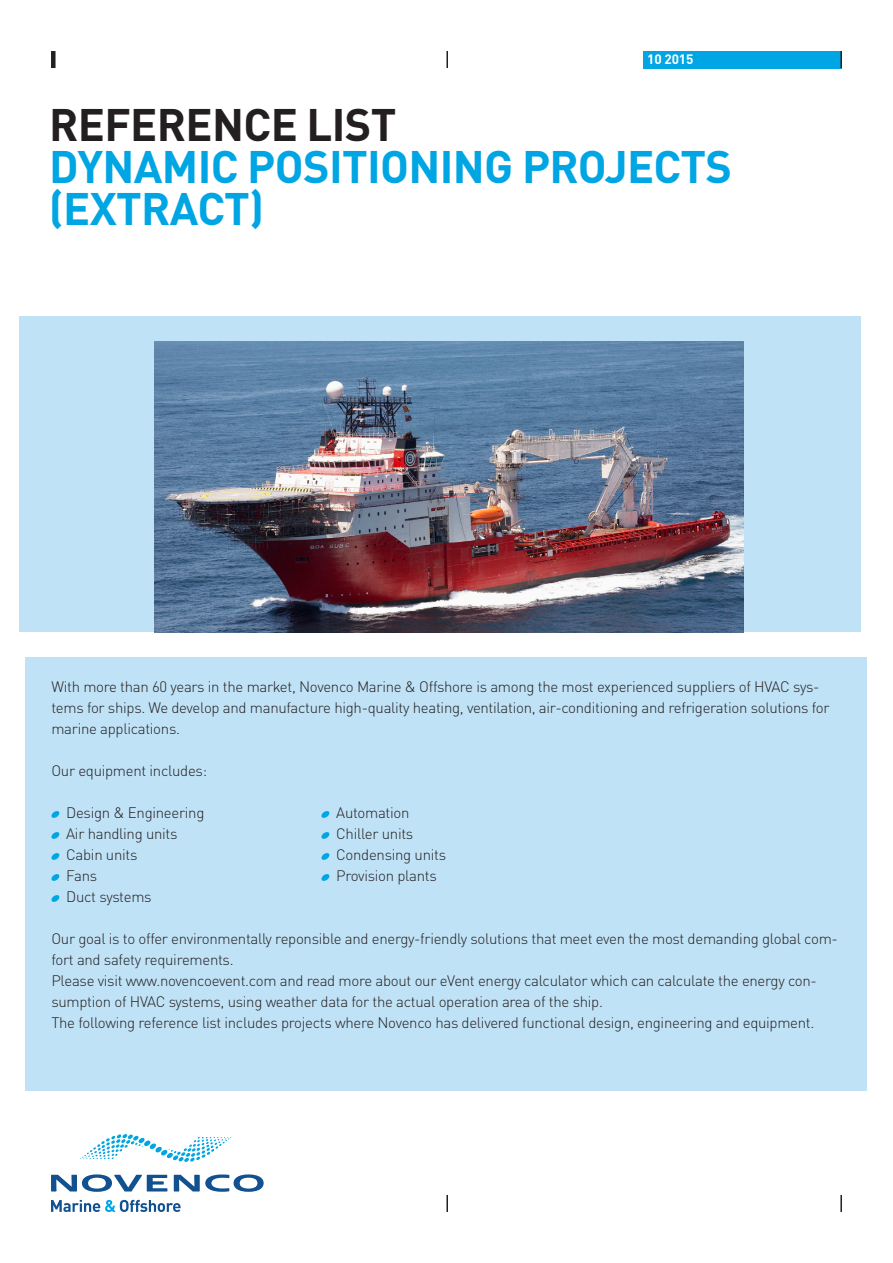
<style>
.page{position:relative;width:893px;height:1263px;background:#fff}
.page>*{position:absolute;margin:0;border:0;box-sizing:border-box;transform-origin:0 0}
.Blue_headline_1{font:700 45px "DINOT";letter-spacing:-.015em;color:#00a5e3}
.Black_headline_1{font:700 45px "DINOT";letter-spacing:-.015em;color:#231f20}
.t1{font:300 15px/21px "DINOT";letter-spacing:-.02em;color:#231f20}
.t2{font:700 13.5px "DINOT";letter-spacing:-.01em;color:#fff}
</style>
<div class="page">
<svg style="left:840px;top:1195px;width:2px;height:17px"></svg>
<svg style="left:446px;top:1195px;width:2px;height:17px"></svg>
<svg style="left:51px;top:1174px;width:116px;height:18px"></svg>
<svg style="left:174px;top:1174px;width:90px;height:18px"></svg>
<svg style="left:80px;top:1134px;width:151px;height:28px"></svg>
<svg style="left:51px;top:1200px;width:130px;height:12px"></svg>
<svg style="left:446px;top:51px;width:2px;height:17px"></svg>
<div style="left:643px;top:51px;width:199px;height:17px;background:#00a5e3"></div>
<div style="left:19px;top:316px;width:842px;height:315px;background:#c0e2f6"></div>
<img style="left:154px;top:341px;width:589px;height:291px">
<div style="left:26px;top:657px;width:841px;height:434px;background:#c0e2f6"></div>
<div style="left:51px;top:51px;width:5px;height:17px;background:#231f20"></div>
<svg style="left:51px;top:811px;width:9px;height:7px"></svg>
<svg style="left:321px;top:811px;width:9px;height:7px"></svg>
<svg style="left:51px;top:832px;width:9px;height:7px"></svg>
<svg style="left:321px;top:832px;width:9px;height:7px"></svg>
<svg style="left:51px;top:853px;width:9px;height:7px"></svg>
<svg style="left:321px;top:853px;width:9px;height:7px"></svg>
<svg style="left:51px;top:874px;width:9px;height:7px"></svg>
<svg style="left:321px;top:874px;width:9px;height:7px"></svg>
<svg style="left:51px;top:895px;width:9px;height:7px"></svg>
<svg style="left:840px;top:51px;width:2px;height:17px"></svg>
<p class="t2" style="left:647px;top:50px;width:48px">10 2015</p>
<p class="Black_headline_1" style="left:49px;top:95px;width:349px">REFERENCE LIST</p>
<p class="Blue_headline_1" style="left:49px;top:137px;width:684px">DYNAMIC POSITIONING PROJECTS</p>
<p class="Blue_headline_1" style="left:49px;top:179px;width:217px">(EXTRACT)</p>
<p class="t1" style="left:51px;top:676px;width:779px">With more than 60 years in the market, Novenco Marine &amp; Offshore is among the most experienced suppliers of HVAC sys&shy;tems for ships. We develop and manufacture high-quality heating, ventilation, air-conditioning and refrigeration solutions for marine applications.</p>
<p class="t1" style="left:51px;top:760px;width:157px">Our equipment includes:</p>
<p class="t1" style="left:66px;top:802px;width:140px">Design &amp; Engineering</p>
<p class="t1" style="left:336px;top:802px;width:75px">Automation</p>
<p class="t1" style="left:66px;top:823px;width:113px">Air handling units</p>
<p class="t1" style="left:336px;top:823px;width:79px">Chiller units</p>
<p class="t1" style="left:66px;top:844px;width:73px">Cabin units</p>
<p class="t1" style="left:336px;top:844px;width:111px">Condensing units</p>
<p class="t1" style="left:66px;top:865px;width:32px">Fans</p>
<p class="t1" style="left:336px;top:865px;width:102px">Provision plants</p>
<p class="t1" style="left:66px;top:886px;width:87px">Duct systems</p>
<p class="t1" style="left:51px;top:928px;width:788px">Our goal is to offer environmentally reponsible and energy-friendly solutions that meet even the most demanding global com&shy;fort and safety requirements.</p>
<p class="t1" style="left:51px;top:970px;width:767px">Please visit www.novencoevent.com and read more about our eVent energy calculator which can calculate the energy con&shy;sumption of HVAC systems, using weather data for the actual operation area of the ship.</p>
<p class="t1" style="left:51px;top:1012px;width:764px">The following reference list includes projects where Novenco has delivered functional design, engineering and equipment.</p>
</div>
